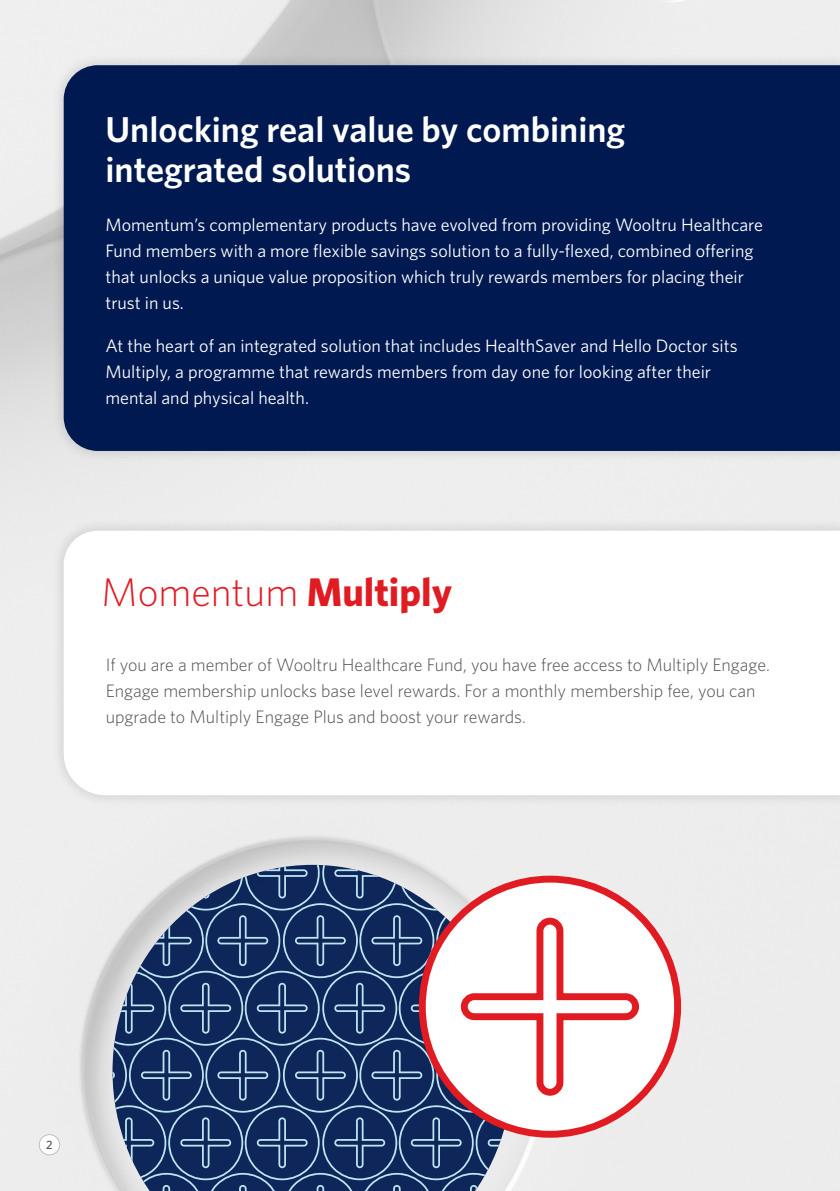
<style>
.page{position:relative;width:840px;height:1191px;background:#fff}
.page>*{position:absolute;margin:0;border:0;box-sizing:border-box;transform-origin:0 0}
.t1{font:300 40px "Whitney";color:#e11b22}
.t2{font:600 36px/40px "Whitney";color:#fff}
.t3{font:18px/26px "Whitney";color:#fff}
.t4{font:300 18px/26px "Whitney";color:#4d4d4f}
.t5{font:500 12px "Whitney";color:#4d4d4f}
.s1{font-weight:700}
</style>
<div class="page">
<svg style="left:112px;top:865px;width:400px;height:326px;background:#3e567d"></svg>
<div style="left:51px;top:518px;width:788px;height:289px;background:#e7e7e7"></div>
<div style="left:64px;top:530px;width:775px;height:265px;background:#fff"></div>
<svg style="left:415px;top:872px;width:269px;height:269px"></svg>
<div style="left:51px;top:53px;width:788px;height:410px;background:#000;opacity:.1"></div>
<div style="left:64px;top:65px;width:775px;height:386px;background:#001950"></div>
<div style="left:39px;top:1134px;width:21px;height:21px;border:1px solid #bcbec0;border-radius:50%"></div>
<h2 class="t2" style="left:105px;top:109px;width:521px">Unlocking real value by combining integrated solutions</h2>
<p class="t3" style="left:105px;top:211px;width:658px">Momentum’s complementary products have evolved from providing Wooltru Healthcare Fund members with a more flexible savings solution to a fully-flexed, combined offering that unlocks a unique value proposition which truly rewards members for placing their trust in us.</p>
<p class="t3" style="left:105px;top:332px;width:633px">At the heart of an integrated solution that includes HealthSaver and Hello Doctor sits<br>Multiply, a programme that rewards members from day one for looking after their mental and physical health.</p>
<h1 class="t1" style="left:101px;top:566px;width:352px">Momentum <span class="s1">Multiply</span></h1>
<p class="t4" style="left:106px;top:651px;width:665px">If you are a member of Wooltru Healthcare Fund, you have free access to Multiply Engage.<br>Engage membership unlocks base level rewards. For a monthly membership fee, you can upgrade to Multiply Engage Plus and boost your rewards.</p>
<p class="t5" style="left:46px;top:1137px;width:8px">2</p>
</div>
